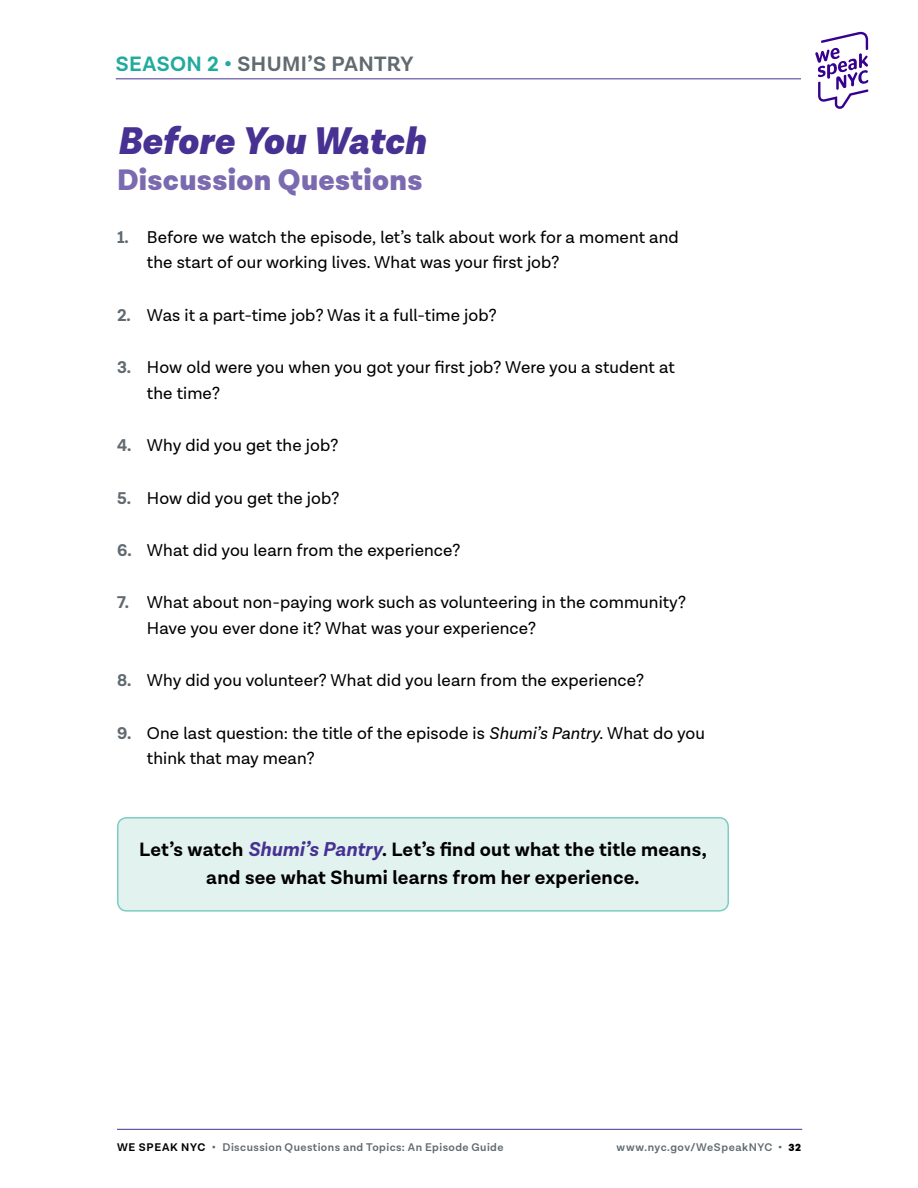
<style>
.page{position:relative;width:918px;height:1188px;background:#fff}
.page>*{position:absolute;margin:0;border:0;box-sizing:border-box;transform-origin:0 0}
.t1{font:italic 900 39px "Lota Grotesque";letter-spacing:.005em;color:#473192}
.t2{font:900 30px "Lota Grotesque";letter-spacing:.01em;color:#7a6aaf}
.t3{font:700 21px "Lota Grotesque";letter-spacing:.02em;color:#606a70}
.t4{font:700 19.5px/28.5px "Lota Grotesque";letter-spacing:.01em;color:#000;text-align:center}
.t5{font:17.25px/25.5px "Lota Grotesque";letter-spacing:.005em;color:#000}
.t6{font:600 11.25px "Lota Grotesque";letter-spacing:.04em;color:#606a70}
.s1{color:#20ab9d}
.s2{font-weight:700;color:#606a70}
.s3{font-style:italic}
.s4{font-style:italic;font-size:20.25px;color:#473192}
.s5{font-weight:700;color:#000}
.s6{font-weight:900;font-size:10.5px;color:#000}
</style>
<div class="page">
<svg style="left:815px;top:31px;width:53px;height:78px"></svg>
<hr style="left:117px;top:1129px;width:685px;height:1px;background:#473192">
<div style="left:118px;top:818px;width:610px;height:93px;background:#e1f2ef;border-radius:9px"></div>
<div style="left:117px;top:817px;width:612px;height:95px;border:2px solid #7ecdc3;border-radius:9px"></div>
<hr style="left:116px;top:78px;width:685px;height:1px;background:#473192">
<p class="t3" style="left:116px;top:52px;width:299px"><span class="s1">SEASON 2 •</span> SHUMI’S PANTRY</p>
<h1 class="t1" style="left:117px;top:118px;width:310px">Before You Watch</h1>
<h2 class="t2" style="left:117px;top:162px;width:307px">Discussion Questions</h2>
<p class="t5" style="left:147px;top:224px;width:533px;text-indent:-30px"><span class="s2">1.</span> Before we watch the episode, let’s talk about work for a moment and the start of our working lives. What was your first job?</p>
<p class="t5" style="left:117px;top:302px;width:381px"><span class="s2">2.</span> Was it a part-time job? Was it a full-time job?</p>
<p class="t5" style="left:147px;top:355px;width:529px;text-indent:-30px"><span class="s2">3.</span> How old were you when you got your first job? Were you a student at the time?</p>
<p class="t5" style="left:117px;top:433px;width:223px"><span class="s2">4.</span> Why did you get the job?</p>
<p class="t5" style="left:117px;top:485px;width:224px"><span class="s2">5.</span> How did you get the job?</p>
<p class="t5" style="left:117px;top:538px;width:345px"><span class="s2">6.</span> What did you learn from the experience?</p>
<p class="t5" style="left:147px;top:590px;width:540px;text-indent:-30px"><span class="s2">7.</span> What about non-paying work such as volunteering in the community?<br>Have you ever done it? What was your experience?</p>
<p class="t5" style="left:117px;top:668px;width:529px"><span class="s2">8.</span> Why did you volunteer? What did you learn from the experience?</p>
<p class="t5" style="left:147px;top:721px;width:560px;text-indent:-30px"><span class="s2">9.</span> One last question: the title of the episode is <span class="s3">Shumi’s Pantry</span>. What do you think that may mean?</p>
<p class="t4" style="left:139px;top:836px;width:569px">Let’s watch <span class="s4">Shumi’s Pantry</span>. Let’s find out what the title means, and see what Shumi learns from her experience.</p>
<p class="t6" style="left:117px;top:1140px;width:388px"><span class="s5">WE SPEAK NYC</span> • Discussion Questions and Topics: An Episode Guide</p>
<p class="t6" style="left:617px;top:1140px;width:186px">www.nyc.gov/WeSpeakNYC • <span class="s6">32</span></p>
</div>
